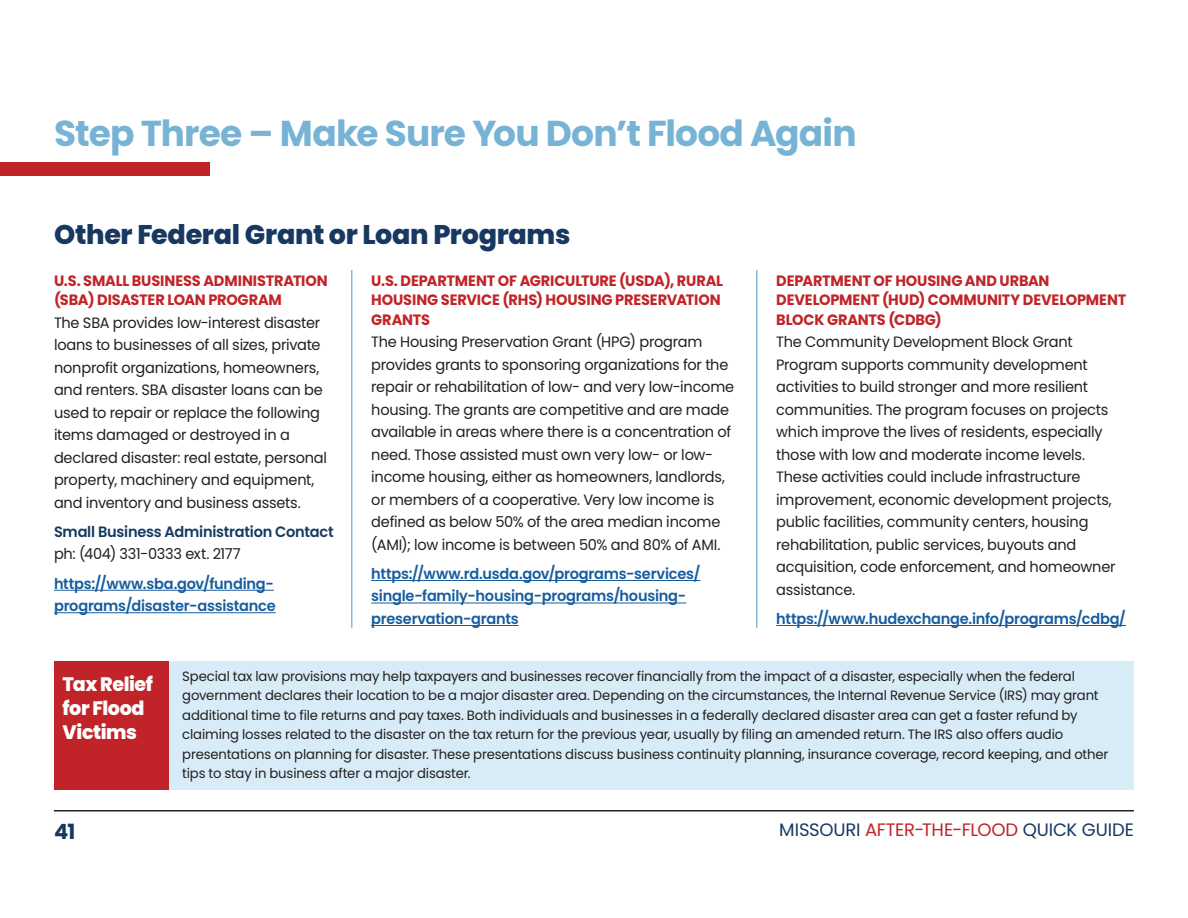
<style>
.page{position:relative;width:1188px;height:918px;background:#fff}
.page>*{position:absolute;margin:0;border:0;box-sizing:border-box;transform-origin:0 0}
.t1{font:700 36px "Poppins";letter-spacing:-.025em;color:#77b3d4}
.t2{font:800 27px "Poppins";letter-spacing:-.01em;color:#173961}
.t3{font:700 21px "Poppins";color:#173961}
.t4{font:800 19.5px/24px "Poppins";letter-spacing:-.025em;color:#fff}
.t5{font:18px "Poppins";letter-spacing:-.01em;color:#173961}
.t6{font:15px/22.5px "Poppins";letter-spacing:-.015em;color:#231f20}
.t7{font:700 15px/19.5px "Poppins";letter-spacing:-.01em;color:#c12428}
.t8{font:600 15px/22.5px "Poppins";letter-spacing:-.015em;color:#175d9e}
.t9{font:600 15px/22.5px "Poppins";letter-spacing:-.015em;color:#173961}
.t10{font:13.5px/19.5px "Poppins";letter-spacing:-.01em;color:#231f20}
.s1{font-weight:400;color:#231f20}
.s2{color:#c12428}
</style>
<div class="page">
<div style="left:57px;top:662px;width:1077px;height:128px;background:#d7ecf6"></div>
<div style="left:54px;top:662px;width:115px;height:128px;background:#c12428"></div>
<hr style="left:54px;top:810px;width:1080px;height:2px;background:#231f20">
<div style="left:0;top:162px;width:209px;height:14px;background:#c12428"></div>
<hr style="left:54px;top:590px;width:220px;height:1px;background:#175d9e">
<hr style="left:54px;top:612px;width:222px;height:1px;background:#175d9e">
<hr style="left:371px;top:580px;width:329px;height:1px;background:#175d9e">
<hr style="left:371px;top:603px;width:315px;height:1px;background:#175d9e">
<hr style="left:371px;top:625px;width:148px;height:1px;background:#175d9e">
<hr style="left:776px;top:625px;width:350px;height:1px;background:#175d9e">
<hr style="left:351px;top:270px;width:1px;height:358px;background:#82bbd8">
<hr style="left:756px;top:270px;width:2px;height:358px;background:#82bbd8">
<p class="t1" style="left:54px;top:112px;width:804px">Step Three – Make Sure You Don’t Flood Again</p>
<p class="t2" style="left:54px;top:219px;width:518px">Other Federal Grant or Loan Programs</p>
<p class="t7" style="left:54px;top:271px;width:275px">U.S. SMALL BUSINESS ADMINISTRATION (SBA) DISASTER LOAN PROGRAM</p>
<p class="t6" style="left:54px;top:311px;width:275px">The SBA provides low-interest disaster loans to businesses of all sizes, private nonprofit organizations, homeowners, and renters. SBA disaster loans can be used to repair or replace the following items damaged or destroyed in a declared disaster: real estate, personal property, machinery and equipment, and inventory and business assets.</p>
<p class="t9" style="left:54px;top:521px;width:281px">Small Business Administration Contact <span class="s1">ph: (404) 331-0333 ext. 2177</span></p>
<p class="t8" style="left:54px;top:572px;width:223px">https://www.sba.gov/funding&shy;programs/disaster-assistance</p>
<p class="t7" style="left:371px;top:271px;width:354px">U.S. DEPARTMENT OF AGRICULTURE (USDA), RURAL<br>HOUSING SERVICE (RHS) HOUSING PRESERVATION<br>GRANTS</p>
<p class="t6" style="left:371px;top:331px;width:364px">The Housing Preservation Grant (HPG) program provides grants to sponsoring organizations for the repair or rehabilitation of low- and very low-income housing. The grants are competitive and are made available in areas where there is a concentration of need. Those assisted must own very low- or low&shy;income housing, either as homeowners, landlords, or members of a cooperative. Very low income is defined as below 50% of the area median income (AMI); low income is between 50% and 80% of AMI.</p>
<p class="t8" style="left:371px;top:563px;width:331px">https://www.rd.usda.gov/programs-services/ single-family-housing-programs/housing&shy;preservation-grants</p>
<p class="t7" style="left:776px;top:271px;width:352px">DEPARTMENT OF HOUSING AND URBAN<br>DEVELOPMENT (HUD) COMMUNITY DEVELOPMENT<br>BLOCK GRANTS (CDBG)</p>
<p class="t6" style="left:776px;top:331px;width:341px">The Community Development Block Grant Program supports community development activities to build stronger and more resilient communities. The program focuses on projects which improve the lives of residents, especially those with low and moderate income levels.<br>These activities could include infrastructure improvement, economic development projects, public facilities, community centers, housing rehabilitation, public services, buyouts and acquisition, code enforcement, and homeowner assistance.</p>
<p class="t8" style="left:776px;top:608px;width:351px">https://www.hudexchange.info/programs/cdbg/</p>
<p class="t4" style="left:63px;top:672px;width:92px">Tax Relief for Flood<br>Victims</p>
<p class="t10" style="left:182px;top:666px;width:928px">Special tax law provisions may help taxpayers and businesses recover financially from the impact of a disaster, especially when the federal government declares their location to be a major disaster area. Depending on the circumstances, the Internal Revenue Service (IRS) may grant additional time to file returns and pay taxes. Both individuals and businesses in a federally declared disaster area can get a faster refund by claiming losses related to the disaster on the tax return for the previous year, usually by filing an amended return. The IRS also offers audio presentations on planning for disaster. These presentations discuss business continuity planning, insurance coverage, record keeping, and other tips to stay in business after a major disaster.</p>
<p class="t3" style="left:54px;top:819px;width:23px">41</p>
<p class="t5" style="left:779px;top:819px;width:356px">MISSOURI <span class="s2">AFTER-THE-FLOOD</span> QUICK GUIDE</p>
</div>
